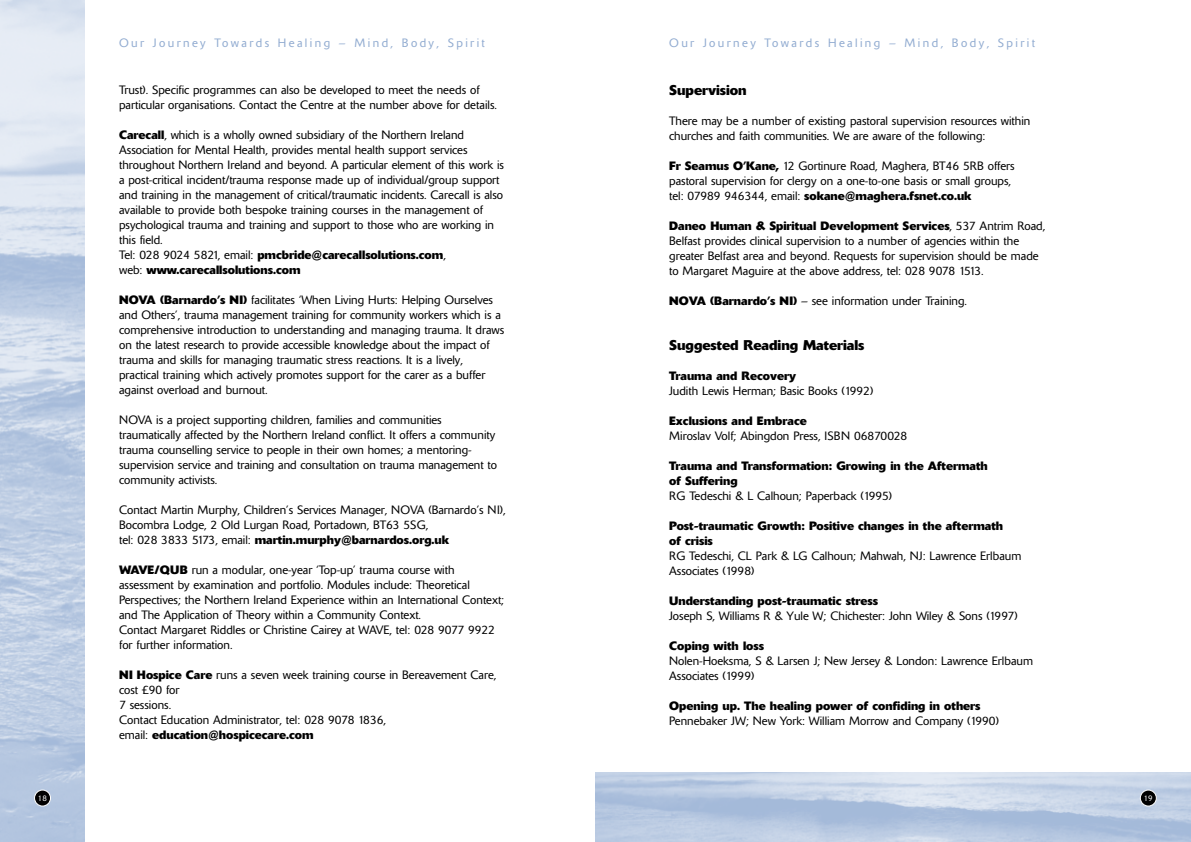
<style>
.page{position:relative;width:1191px;height:842px;background:#fff}
.page>*{position:absolute;margin:0;border:0;box-sizing:border-box;transform-origin:0 0}
.t1{font:700 14px "Delta";color:#000}
.t2{font:300 12px/15px "Delta";color:#000}
.t3{font:700 12px/15px "Delta";color:#000}
.t4{font:300 12px "Delta";letter-spacing:.2em;color:#92acd1}
.t5{font:300 8px "Delta";color:#fff}
.s1{font-weight:700}
</style>
<div class="page">
<svg style="left:1139px;top:789px;width:17px;height:17px"></svg>
<img style="left:0;top:0;width:84px;height:842px">
<svg style="left:34px;top:789px;width:17px;height:17px"></svg>
<p class="t5" style="left:38px;top:795px;width:10px">18</p>
<p class="t4" style="left:119px;top:39px;width:367px">Our Journey Towards Healing – Mind, Body, Spirit</p>
<p class="t2" style="left:119px;top:83px;width:379px">Trust). Specific programmes can also be developed to meet the needs of particular organisations. Contact the Centre at the number above for details.</p>
<p class="t2" style="left:119px;top:128px;width:386px"><span class="s1">Carecall</span>, which is a wholly owned subsidiary of the Northern Ireland Association for Mental Health, provides mental health support services throughout Northern Ireland and beyond. A particular element of this work is a post-critical incident/trauma response made up of individual/group support and training in the management of critical/traumatic incidents. Carecall is also available to provide both bespoke training courses in the management of psychological trauma and training and support to those who are working in this field.<br>Tel: 028 9024 5821, email: <span class="s1">pmcbride@carecallsolutions.com</span>,<br>web: <span class="s1">www.carecallsolutions.com</span></p>
<p class="t2" style="left:119px;top:293px;width:387px"><span class="s1">NOVA (Barnardo’s NI)</span> facilitates ‘When Living Hurts: Helping Ourselves and Others’, trauma management training for community workers which is a comprehensive introduction to understanding and managing trauma. It draws on the latest research to provide accessible knowledge about the impact of trauma and skills for managing traumatic stress reactions. It is a lively, practical training which actively promotes support for the carer as a buffer against overload and burnout.</p>
<p class="t2" style="left:119px;top:413px;width:379px">NOVA is a project supporting children, families and communities traumatically affected by the Northern Ireland conflict. It offers a community trauma counselling service to people in their own homes; a mentoring&shy;supervision service and training and consultation on trauma management to community activists.</p>
<p class="t2" style="left:119px;top:503px;width:388px">Contact Martin Murphy, Children’s Services Manager, NOVA (Barnardo’s NI),<br>Bocombra Lodge, 2 Old Lurgan Road, Portadown, BT63 5SG,<br>tel: 028 3833 5173, email: <span class="s1">martin.murphy@barnardos.org.uk</span></p>
<p class="t2" style="left:119px;top:563px;width:387px"><span class="s1">WAVE/QUB</span> run a modular, one-year ‘Top-up’ trauma course with assessment by examination and portfolio. Modules include: Theoretical Perspectives; the Northern Ireland Experience within an International Context; and The Application of Theory within a Community Context.<br>Contact Margaret Riddles or Christine Cairey at WAVE, tel: 028 9077 9922 for further information.</p>
<p class="t2" style="left:119px;top:668px;width:379px"><span class="s1">NI Hospice Care</span> runs a seven week training course in Bereavement Care, cost £90 for<br>7 sessions.<br>Contact Education Administrator, tel: 028 9078 1836,<br>email: <span class="s1">education@hospicecare.com</span></p>
<p class="t4" style="left:669px;top:39px;width:367px">Our Journey Towards Healing – Mind, Body, Spirit</p>
<p class="t1" style="left:669px;top:85px;width:79px">Supervision</p>
<p class="t2" style="left:669px;top:114px;width:363px">There may be a number of existing pastoral supervision resources within churches and faith communities. We are aware of the following:</p>
<p class="t2" style="left:669px;top:159px;width:347px"><span class="s1">Fr Seamus O’Kane,</span> 12 Gortinure Road, Maghera, BT46 5RB offers pastoral supervision for clergy on a one-to-one basis or small groups, tel: 07989 946344, email: <span class="s1">sokane@maghera.fsnet.co.uk</span></p>
<p class="t2" style="left:669px;top:219px;width:377px"><span class="s1">Daneo Human &amp; Spiritual Development Services</span>, 537 Antrim Road, Belfast provides clinical supervision to a number of agencies within the greater Belfast area and beyond. Requests for supervision should be made to Margaret Maguire at the above address, tel: 028 9078 1513.</p>
<p class="t2" style="left:669px;top:294px;width:299px"><span class="s1">NOVA (Barnardo’s NI)</span> – see information under Training.</p>
<p class="t1" style="left:669px;top:340px;width:197px">Suggested Reading Materials</p>
<p class="t3" style="left:669px;top:369px;width:128px">Trauma and Recovery</p>
<p class="t2" style="left:669px;top:384px;width:205px">Judith Lewis Herman; Basic Books (1992)</p>
<p class="t3" style="left:669px;top:414px;width:139px">Exclusions and Embrace</p>
<p class="t2" style="left:669px;top:429px;width:240px">Miroslav Volf; Abingdon Press, ISBN 06870028</p>
<p class="t3" style="left:669px;top:459px;width:320px">Trauma and Transformation: Growing in the Aftermath of Suffering</p>
<p class="t2" style="left:669px;top:489px;width:224px">RG Tedeschi &amp; L Calhoun; Paperback (1995)</p>
<p class="t3" style="left:669px;top:519px;width:335px">Post-traumatic Growth: Positive changes in the aftermath of crisis</p>
<p class="t2" style="left:669px;top:549px;width:354px">RG Tedeschi, CL Park &amp; LG Calhoun; Mahwah, NJ: Lawrence Erlbaum<br>Associates (1998)</p>
<p class="t3" style="left:669px;top:594px;width:210px">Understanding post-traumatic stress</p>
<p class="t2" style="left:669px;top:609px;width:350px">Joseph S, Williams R &amp; Yule W; Chichester: John Wiley &amp; Sons (1997)</p>
<p class="t3" style="left:669px;top:639px;width:96px">Coping with loss</p>
<p class="t2" style="left:669px;top:654px;width:365px">Nolen-Hoeksma, S &amp; Larsen J; New Jersey &amp; London: Lawrence Erlbaum<br>Associates (1999)</p>
<p class="t3" style="left:669px;top:699px;width:313px">Opening up. The healing power of confiding in others</p>
<p class="t2" style="left:669px;top:714px;width:331px">Pennebaker JW; New York: William Morrow and Company (1990)</p>
<p class="t5" style="left:1143px;top:795px;width:10px">19</p>
</div>
